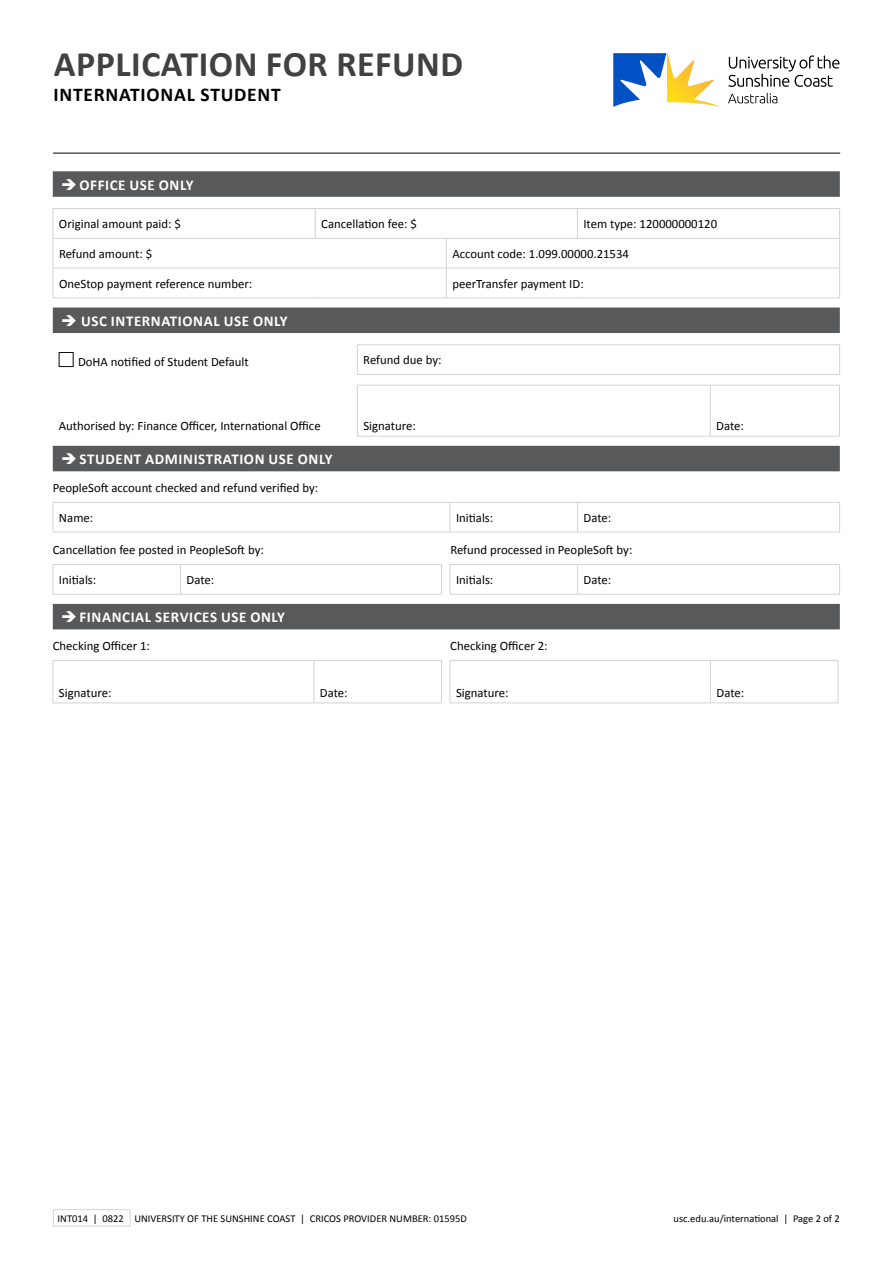
<style>
.page{position:relative;width:893px;height:1263px;background:#fff}
.page>*{position:absolute;margin:0;border:0;box-sizing:border-box;transform-origin:0 0}
.t1{font:700 36px "Calibri";letter-spacing:.015em;color:#414042}
.t2{font:700 19.5px "Calibri";letter-spacing:.04em;color:#000}
.t3{font:700 15px "Calibri";letter-spacing:.04em;color:#fff}
.t4{font:12.75px "Calibri";color:#000}
.t5{font:10.5px "Calibri";color:#000}
</style>
<div class="page">
<hr style="left:53px;top:153px;width:787px;height:1px;background:#000">
<hr style="left:53px;top:1209px;width:77px;height:1px;background:#d1d3d4">
<svg style="left:53px;top:1210px;width:1px;height:16px"></svg>
<svg style="left:130px;top:1210px;width:1px;height:16px"></svg>
<hr style="left:53px;top:1226px;width:77px;height:1px;background:#d1d3d4">
<svg style="left:613px;top:53px;width:108px;height:54px"></svg>
<svg style="left:728px;top:55px;width:111px;height:48px"></svg>
<div style="left:53px;top:171px;width:787px;height:26px;background:#58595b"></div>
<div style="left:53px;top:307px;width:787px;height:26px;background:#58595b"></div>
<div style="left:53px;top:446px;width:787px;height:25px;background:#58595b"></div>
<div style="left:53px;top:604px;width:787px;height:25px;background:#58595b"></div>
<hr style="left:53px;top:208px;width:262px;height:1px;background:#d1d3d4">
<svg style="left:53px;top:209px;width:1px;height:29px"></svg>
<hr style="left:53px;top:238px;width:262px;height:1px;background:#d1d3d4">
<hr style="left:53px;top:238px;width:1px;height:30px;background:#d1d3d4">
<hr style="left:446px;top:238px;width:1px;height:30px;background:#d1d3d4">
<hr style="left:839px;top:238px;width:1px;height:30px;background:#d1d3d4">
<hr style="left:53px;top:268px;width:262px;height:1px;background:#d1d3d4">
<hr style="left:53px;top:268px;width:1px;height:30px;background:#d1d3d4">
<hr style="left:315px;top:268px;width:131px;height:1px;background:#d1d3d4">
<hr style="left:53px;top:298px;width:262px;height:1px;background:#d1d3d4">
<hr style="left:315px;top:298px;width:131px;height:1px;background:#d1d3d4">
<hr style="left:446px;top:268px;width:131px;height:1px;background:#d1d3d4">
<hr style="left:446px;top:268px;width:1px;height:30px;background:#d1d3d4">
<hr style="left:577px;top:268px;width:263px;height:1px;background:#d1d3d4">
<hr style="left:839px;top:268px;width:1px;height:30px;background:#d1d3d4">
<hr style="left:446px;top:298px;width:131px;height:1px;background:#d1d3d4">
<hr style="left:577px;top:298px;width:263px;height:1px;background:#d1d3d4">
<hr style="left:315px;top:208px;width:131px;height:1px;background:#d1d3d4">
<svg style="left:315px;top:209px;width:1px;height:29px"></svg>
<hr style="left:446px;top:208px;width:131px;height:1px;background:#d1d3d4">
<hr style="left:577px;top:208px;width:263px;height:1px;background:#d1d3d4">
<svg style="left:577px;top:209px;width:1px;height:29px"></svg>
<svg style="left:839px;top:209px;width:1px;height:29px"></svg>
<hr style="left:315px;top:238px;width:131px;height:1px;background:#d1d3d4">
<hr style="left:446px;top:238px;width:131px;height:1px;background:#d1d3d4">
<hr style="left:577px;top:238px;width:263px;height:1px;background:#d1d3d4">
<hr style="left:357px;top:344px;width:483px;height:1px;background:#d1d3d4">
<svg style="left:357px;top:345px;width:1px;height:29px"></svg>
<svg style="left:839px;top:345px;width:1px;height:29px"></svg>
<hr style="left:357px;top:374px;width:483px;height:1px;background:#d1d3d4">
<hr style="left:357px;top:385px;width:353px;height:1px;background:#d1d3d4">
<hr style="left:357px;top:436px;width:353px;height:1px;background:#d1d3d4">
<hr style="left:357px;top:385px;width:1px;height:51px;background:#d1d3d4">
<hr style="left:710px;top:385px;width:130px;height:1px;background:#d1d3d4">
<hr style="left:710px;top:385px;width:1px;height:51px;background:#d1d3d4">
<hr style="left:839px;top:385px;width:1px;height:51px;background:#d1d3d4">
<hr style="left:710px;top:436px;width:130px;height:1px;background:#d1d3d4">
<hr style="left:53px;top:502px;width:397px;height:1px;background:#d1d3d4">
<hr style="left:53px;top:502px;width:1px;height:30px;background:#d1d3d4">
<hr style="left:53px;top:532px;width:397px;height:1px;background:#d1d3d4">
<hr style="left:450px;top:502px;width:128px;height:1px;background:#d1d3d4">
<hr style="left:450px;top:532px;width:128px;height:1px;background:#d1d3d4">
<hr style="left:450px;top:502px;width:1px;height:30px;background:#d1d3d4">
<hr style="left:578px;top:502px;width:262px;height:1px;background:#d1d3d4">
<hr style="left:577px;top:502px;width:1px;height:30px;background:#d1d3d4">
<hr style="left:839px;top:502px;width:1px;height:30px;background:#d1d3d4">
<hr style="left:578px;top:532px;width:262px;height:1px;background:#d1d3d4">
<hr style="left:53px;top:564px;width:128px;height:1px;background:#d1d3d4">
<svg style="left:53px;top:565px;width:1px;height:29px"></svg>
<hr style="left:53px;top:594px;width:128px;height:1px;background:#d1d3d4">
<hr style="left:181px;top:564px;width:261px;height:1px;background:#d1d3d4">
<svg style="left:180px;top:565px;width:1px;height:29px"></svg>
<svg style="left:441px;top:565px;width:1px;height:29px"></svg>
<hr style="left:450px;top:564px;width:128px;height:1px;background:#d1d3d4">
<svg style="left:450px;top:565px;width:1px;height:29px"></svg>
<hr style="left:578px;top:564px;width:262px;height:1px;background:#d1d3d4">
<svg style="left:577px;top:565px;width:1px;height:29px"></svg>
<svg style="left:839px;top:565px;width:1px;height:29px"></svg>
<hr style="left:181px;top:594px;width:261px;height:1px;background:#d1d3d4">
<hr style="left:450px;top:594px;width:128px;height:1px;background:#d1d3d4">
<hr style="left:578px;top:594px;width:262px;height:1px;background:#d1d3d4">
<hr style="left:53px;top:660px;width:261px;height:1px;background:#d1d3d4">
<hr style="left:53px;top:660px;width:1px;height:43px;background:#d1d3d4">
<hr style="left:53px;top:703px;width:261px;height:1px;background:#d1d3d4">
<hr style="left:314px;top:660px;width:128px;height:1px;background:#d1d3d4">
<hr style="left:314px;top:660px;width:1px;height:43px;background:#d1d3d4">
<hr style="left:441px;top:660px;width:1px;height:43px;background:#d1d3d4">
<hr style="left:450px;top:660px;width:260px;height:1px;background:#d1d3d4">
<hr style="left:450px;top:660px;width:1px;height:43px;background:#d1d3d4">
<hr style="left:710px;top:660px;width:128px;height:1px;background:#d1d3d4">
<hr style="left:710px;top:660px;width:1px;height:43px;background:#d1d3d4">
<hr style="left:838px;top:660px;width:1px;height:43px;background:#d1d3d4">
<hr style="left:314px;top:703px;width:128px;height:1px;background:#d1d3d4">
<hr style="left:450px;top:703px;width:260px;height:1px;background:#d1d3d4">
<hr style="left:710px;top:703px;width:128px;height:1px;background:#d1d3d4">
<h1 class="t1" style="left:54px;top:42px;width:411px">APPLICATION FOR REFUND</h1>
<h2 class="t2" style="left:54px;top:83px;width:229px">INTERNATIONAL STUDENT</h2>
<p class="t3" style="left:61px;top:175px;width:134px">➔OFFICE USE ONLY</p>
<p class="t4" style="left:59px;top:216px;width:123px">Original amount paid: $</p>
<p class="t4" style="left:321px;top:216px;width:97px">Cancellation fee: $</p>
<p class="t4" style="left:583px;top:216px;width:135px">Item type: 120000000120</p>
<p class="t4" style="left:59px;top:246px;width:95px">Refund amount: $</p>
<p class="t4" style="left:452px;top:246px;width:178px">Account code: 1.099.00000.21534</p>
<p class="t4" style="left:59px;top:276px;width:195px">OneStop payment reference number:</p>
<p class="t4" style="left:452px;top:276px;width:133px">peerTransfer payment ID:</p>
<p class="t3" style="left:61px;top:311px;width:228px">➔ USC INTERNATIONAL USE ONLY</p>
<p class="t4" style="left:78px;top:353px;width:172px">DoHA notified of Student Default</p>
<p class="t4" style="left:363px;top:352px;width:80px">Refund due by:</p>
<p class="t4" style="left:59px;top:418px;width:263px">Authorised by: Finance Officer, International Office</p>
<p class="t4" style="left:363px;top:418px;width:54px">Signature:</p>
<p class="t4" style="left:716px;top:418px;width:29px">Date:</p>
<p class="t3" style="left:61px;top:450px;width:273px">➔STUDENT ADMINISTRATION USE ONLY</p>
<p class="t4" style="left:53px;top:480px;width:267px">PeopleSoft account checked and refund verified by:</p>
<p class="t4" style="left:59px;top:510px;width:36px">Name:</p>
<p class="t4" style="left:456px;top:510px;width:39px">Initials:</p>
<p class="t4" style="left:584px;top:510px;width:29px">Date:</p>
<p class="t4" style="left:53px;top:542px;width:213px">Cancellation fee posted in PeopleSoft by:</p>
<p class="t4" style="left:450px;top:542px;width:184px">Refund processed in PeopleSoft by:</p>
<p class="t4" style="left:59px;top:572px;width:39px">Initials:</p>
<p class="t4" style="left:187px;top:572px;width:29px">Date:</p>
<p class="t4" style="left:456px;top:572px;width:39px">Initials:</p>
<p class="t4" style="left:584px;top:572px;width:29px">Date:</p>
<p class="t3" style="left:61px;top:608px;width:225px">➔FINANCIAL SERVICES USE ONLY</p>
<p class="t4" style="left:53px;top:638px;width:99px">Checking Officer 1:</p>
<p class="t4" style="left:450px;top:638px;width:99px">Checking Officer 2:</p>
<p class="t4" style="left:59px;top:685px;width:54px">Signature:</p>
<p class="t4" style="left:320px;top:685px;width:29px">Date:</p>
<p class="t4" style="left:456px;top:685px;width:54px">Signature:</p>
<p class="t4" style="left:716px;top:685px;width:29px">Date:</p>
<p class="t5" style="left:58px;top:1212px;width:411px">INT014 | 0822 UNIVERSITY OF THE SUNSHINE COAST | CRICOS PROVIDER NUMBER: 01595D</p>
<p class="t5" style="left:673px;top:1212px;width:168px">usc.edu.au/international | Page 2 of 2</p>
</div>
